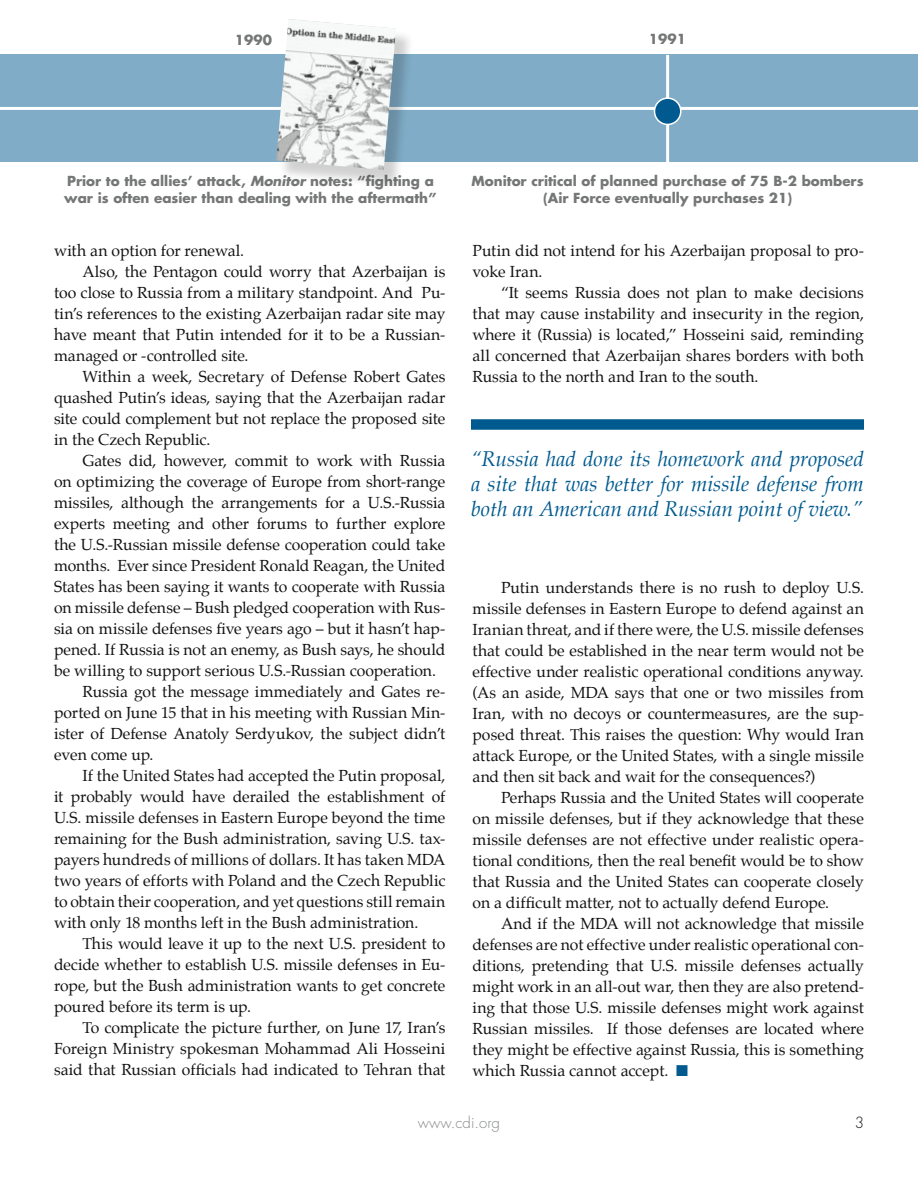
<style>
.page{position:relative;width:918px;height:1188px;background:#fff}
.page>*{position:absolute;margin:0;border:0;box-sizing:border-box;transform-origin:0 0}
.t1{font:italic 21px/25.2px "Palatino";color:#005a8f;text-align:justify}
.t2{font:15.75px/21px "Palatino";color:#121212;text-align:justify}
.t3{font:300 15px "Futura Std";color:#878a89}
.t4{font:700 13.5px/16.2px "Futura";color:#747776}
.s1{font-style:italic}
.s2{color:#005a8f}
</style>
<div class="page">
<div style="left:0;top:54px;width:918px;height:108px;background:#80acc7"></div>
<hr style="left:0;top:107px;width:918px;height:3px;background:#fff">
<hr style="left:666px;top:55px;width:3px;height:114px;background:#fff">
<div style="left:655px;top:98px;width:26px;height:26px;background:#005a8f;border-radius:50%"></div>
<div style="left:654px;top:97px;width:28px;height:28px;border:2px solid #fff;border-radius:50%"></div>
<div style="left:278px;top:20px;width:138px;height:170px;background:#121212;opacity:.2"></div>
<img style="left:276px;top:19px;width:120px;height:151px">
<div style="left:471px;top:419px;width:393px;height:11px;background:#005a8f"></div>
<p class="t4" style="left:235px;top:31px;width:39px">1990</p>
<p class="t4" style="left:649px;top:30px;width:39px">1991</p>
<p class="t4" style="left:64px;top:173px;width:374px">Prior to the allies’ attack, <span class="s1">Monitor</span> notes: “fighting a war is often easier than dealing with the aftermath”</p>
<p class="t4" style="left:472px;top:173px;width:394px;text-align:center">Monitor critical of planned purchase of 75 B-2 bombers (Air Force eventually purchases 21)</p>
<p class="t2" style="left:54px;top:241px;width:192px">with an option for renewal.</p>
<p class="t2" style="left:82px;top:262px;width:364px">Also, the Pentagon could worry that Azerbaijan is</p>
<p class="t2" style="left:54px;top:283px;width:393px">too close to Russia from a military standpoint. And Pu-</p>
<p class="t2" style="left:54px;top:304px;width:393px">tin’s references to the existing Azerbaijan radar site may</p>
<p class="t2" style="left:54px;top:325px;width:393px">have meant that Putin intended for it to be a Russian-</p>
<p class="t2" style="left:54px;top:346px;width:196px">managed or -controlled site.</p>
<p class="t2" style="left:82px;top:367px;width:364px">Within a week, Secretary of Defense Robert Gates</p>
<p class="t2" style="left:54px;top:388px;width:393px">quashed Putin’s ideas, saying that the Azerbaijan radar</p>
<p class="t2" style="left:54px;top:409px;width:393px">site could complement but not replace the proposed site</p>
<p class="t2" style="left:54px;top:430px;width:158px">in the Czech Republic.</p>
<p class="t2" style="left:82px;top:451px;width:365px">Gates did, however, commit to work with Russia</p>
<p class="t2" style="left:54px;top:472px;width:393px">on optimizing the coverage of Europe from short-range</p>
<p class="t2" style="left:54px;top:493px;width:393px">missiles, although the arrangements for a U.S.-Russia</p>
<p class="t2" style="left:54px;top:514px;width:393px">experts meeting and other forums to further explore</p>
<p class="t2" style="left:54px;top:535px;width:393px">the U.S.-Russian missile defense cooperation could take</p>
<p class="t2" style="left:54px;top:556px;width:393px">months. Ever since President Ronald Reagan, the United</p>
<p class="t2" style="left:54px;top:577px;width:393px">States has been saying it wants to cooperate with Russia</p>
<p class="t2" style="left:54px;top:598px;width:393px">on missile defense – Bush pledged cooperation with Rus-</p>
<p class="t2" style="left:54px;top:619px;width:393px">sia on missile defenses five years ago – but it hasn’t hap-</p>
<p class="t2" style="left:54px;top:640px;width:393px">pened. If Russia is not an enemy, as Bush says, he should</p>
<p class="t2" style="left:54px;top:661px;width:384px">be willing to support serious U.S.-Russian cooperation.</p>
<p class="t2" style="left:82px;top:682px;width:364px">Russia got the message immediately and Gates re-</p>
<p class="t2" style="left:54px;top:703px;width:393px">ported on June 15 that in his meeting with Russian Min-</p>
<p class="t2" style="left:54px;top:724px;width:393px">ister of Defense Anatoly Serdyukov, the subject didn’t</p>
<p class="t2" style="left:54px;top:745px;width:101px">even come up.</p>
<p class="t2" style="left:82px;top:766px;width:365px">If the United States had accepted the Putin proposal,</p>
<p class="t2" style="left:54px;top:787px;width:393px">it probably would have derailed the establishment of</p>
<p class="t2" style="left:54px;top:808px;width:393px">U.S. missile defenses in Eastern Europe beyond the time</p>
<p class="t2" style="left:54px;top:829px;width:393px">remaining for the Bush administration, saving U.S. tax-</p>
<p class="t2" style="left:54px;top:850px;width:393px">payers hundreds of millions of dollars. It has taken MDA</p>
<p class="t2" style="left:54px;top:871px;width:393px">two years of efforts with Poland and the Czech Republic</p>
<p class="t2" style="left:54px;top:892px;width:393px">to obtain their cooperation, and yet questions still remain</p>
<p class="t2" style="left:54px;top:913px;width:366px">with only 18 months left in the Bush administration.</p>
<p class="t2" style="left:82px;top:934px;width:364px">This would leave it up to the next U.S. president to</p>
<p class="t2" style="left:54px;top:955px;width:393px">decide whether to establish U.S. missile defenses in Eu-</p>
<p class="t2" style="left:54px;top:976px;width:393px">rope, but the Bush administration wants to get concrete</p>
<p class="t2" style="left:54px;top:997px;width:199px">poured before its term is up.</p>
<p class="t2" style="left:82px;top:1018px;width:365px">To complicate the picture further, on June 17, Iran’s</p>
<p class="t2" style="left:54px;top:1039px;width:393px">Foreign Ministry spokesman Mohammad Ali Hosseini</p>
<p class="t2" style="left:54px;top:1060px;width:393px">said that Russian officials had indicated to Tehran that</p>
<p class="t2" style="left:472px;top:241px;width:393px">Putin did not intend for his Azerbaijan proposal to pro&shy;voke Iran.</p>
<p class="t2" style="left:472px;top:283px;width:393px;text-indent:28px">“It seems Russia does not plan to make decisions that may cause instability and insecurity in the region, where it (Russia) is located,” Hosseini said, reminding all concerned that Azerbaijan shares borders with both Russia to the north and Iran to the south.</p>
<h1 class="t1" style="left:471px;top:448px;width:394px">“Russia had done its homework and proposed a site that was better for missile defense from both an American and Russian point of view.”</h1>
<p class="t2" style="left:472px;top:579px;width:393px;text-indent:28px">Putin understands there is no rush to deploy U.S. missile defenses in Eastern Europe to defend against an Iranian threat, and if there were, the U.S. missile defenses that could be established in the near term would not be effective under realistic operational conditions anyway. (As an aside, MDA says that one or two missiles from Iran, with no decoys or countermeasures, are the sup&shy;posed threat. This raises the question: Why would Iran attack Europe, or the United States, with a single missile and then sit back and wait for the consequences?)</p>
<p class="t2" style="left:472px;top:789px;width:393px;text-indent:28px">Perhaps Russia and the United States will cooperate on missile defenses, but if they acknowledge that these missile defenses are not effective under realistic opera&shy;tional conditions, then the real benefit would be to show that Russia and the United States can cooperate closely on a difficult matter, not to actually defend Europe.</p>
<p class="t2" style="left:472px;top:915px;width:393px;text-indent:28px">And if the MDA will not acknowledge that missile defenses are not effective under realistic operational con&shy;ditions, pretending that U.S. missile defenses actually might work in an all-out war, then they are also pretend&shy;ing that those U.S. missile defenses might work against Russian missiles. If those defenses are located where they might be effective against Russia, this is something which Russia cannot accept. <span class="s2">■</span></p>
<p class="t3" style="left:418px;top:1114px;width:84px">www.cdi.org</p>
</div>
